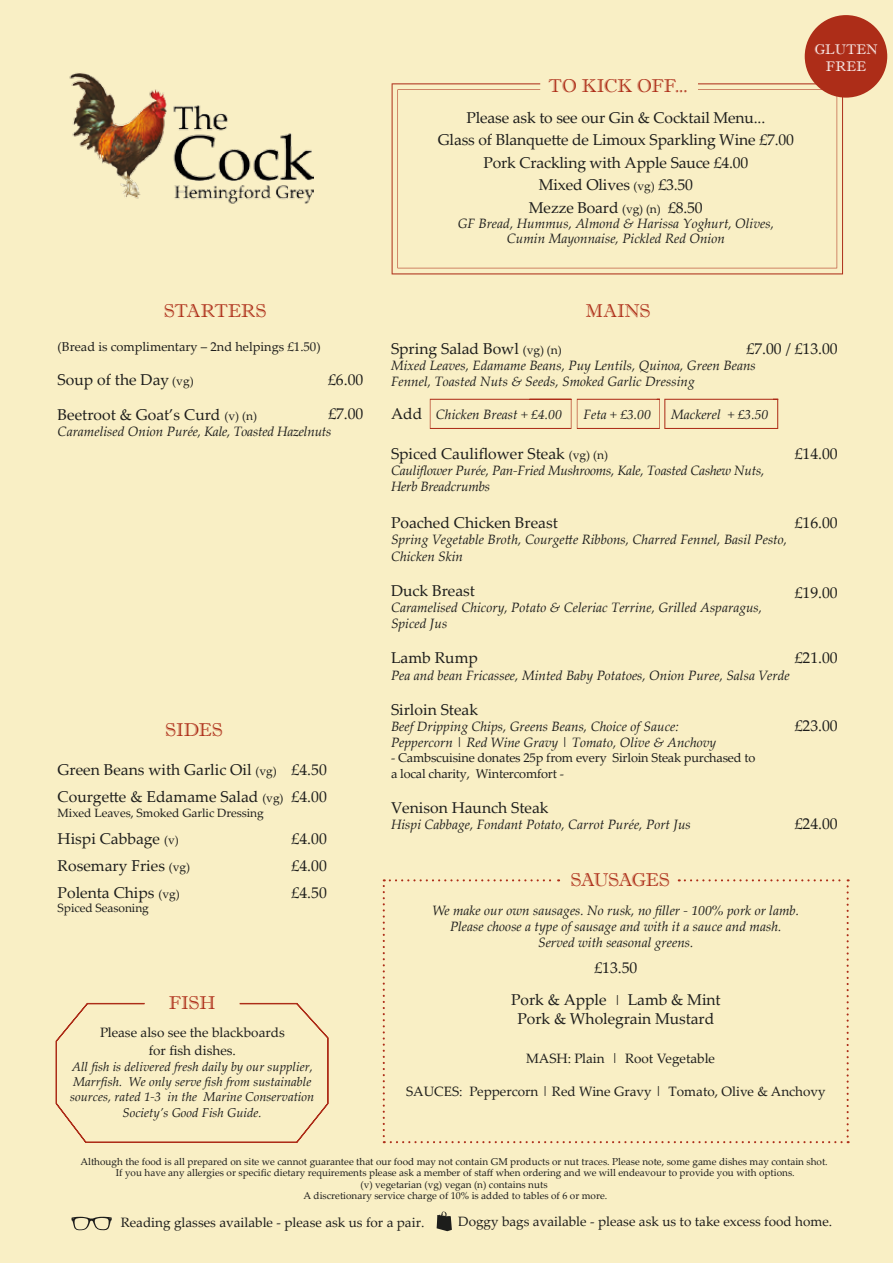
<style>
.page{position:relative;width:893px;height:1263px;background:#f9efc5}
.page>*{position:absolute;margin:0;border:0;box-sizing:border-box;transform-origin:0 0}
.t1{font:18.6px "Imprint MT Shadow";letter-spacing:-.01em;color:#ad2d18}
.t2{font:15.6px/27px "Palatino Linotype";color:#1d1d1b}
.t3{font:13.8px/16.6px "Imprint MT Shadow";letter-spacing:.01em;color:#fff;text-align:center}
.t4{font:italic 13.5px/16.2px "Palatino Linotype";color:#1d1d1b}
.t5{font:13.5px/18px "Palatino Linotype";color:#1d1d1b;text-align:center}
.t6{font:italic 13.5px/16.2px "Palatino Linotype";letter-spacing:-.02em;color:#1d1d1b}
.t7{font:italic 12.9px/15.5px "Palatino Linotype";color:#1d1d1b;text-align:center}
.t8{font:12.9px "Palatino Linotype";color:#1d1d1b}
.t9{font:12.75px/15.3px "Palatino Linotype";letter-spacing:-.015em;color:#1d1d1b}
.t10{font:12px "Palatino Linotype";letter-spacing:-.005em;color:#1d1d1b}
.t11{font:10.05px/11.4px "Palatino Linotype";color:#1d1d1b;text-align:center}
.s1{font-size:12px}
.s2{font-style:normal;font-size:15.6px}
.s3{font-size:13.5px}
</style>
<div class="page">
<svg style="left:392px;top:83px;width:451px;height:191px"></svg>
<svg style="left:397px;top:89px;width:440px;height:179px"></svg>
<img style="left:69px;top:73px;width:244px;height:131px">
<svg style="left:383px;top:879px;width:466px;height:264px"></svg>
<svg style="left:430px;top:399px;width:141px;height:30px"></svg>
<svg style="left:577px;top:399px;width:201px;height:30px"></svg>
<svg style="left:55px;top:1002px;width:274px;height:141px"></svg>
<svg style="left:72px;top:1217px;width:40px;height:13px"></svg>
<svg style="left:437px;top:1211px;width:15px;height:20px"></svg>
<div style="left:805px;top:15px;width:82px;height:83px;background:#ad2d18;border-radius:50%"></div>
<h1 class="t1" style="left:164px;top:300px;width:104px">STARTERS</h1>
<p class="t8" style="left:58px;top:337px;width:264px">(Bread is complimentary – 2nd helpings £1.50)</p>
<p class="t2" style="left:58px;top:366px;width:138px">Soup of the Day <span class="s1">(vg)</span></p>
<p class="t2" style="left:58px;top:401px;width:201px">Beetroot &amp; Goat’s Curd <span class="s1">(v) (n)</span></p>
<p class="t6" style="left:58px;top:423px;width:275px">Caramelised Onion Purée, Kale, Toasted Hazelnuts</p>
<p class="t2" style="left:328px;top:362px;width:37px;line-height:34.2px">£6.00 £7.00</p>
<h1 class="t1" style="left:165px;top:718px;width:59px">SIDES</h1>
<p class="t2" style="left:58px;top:756px;width:227px">Green Beans with Garlic Oil <span class="s1">(vg)<br></span>Courgette &amp; Edamame Salad <span class="s1">(vg)</span></p>
<p class="t10" style="left:58px;top:804px;width:208px">Mixed Leaves, Smoked Garlic Dressing</p>
<p class="t2" style="left:58px;top:824px;width:134px">Hispi Cabbage <span class="s1">(v)<br></span>Rosemary Fries <span class="s1">(vg)<br></span>Polenta Chips <span class="s1">(vg)</span></p>
<p class="t10" style="left:58px;top:899px;width:93px">Spiced Seasoning</p>
<p class="t2" style="left:292px;top:756px;width:37px">£4.50 £4.00</p>
<p class="t2" style="left:292px;top:824px;width:37px;text-align:justify">£4.00 £4.00 £4.50</p>
<h1 class="t1" style="left:169px;top:992px;width:48px">FISH</h1>
<p class="t5" style="left:100px;top:1023px;width:186px">Please also see the blackboards for fish dishes.</p>
<p class="t7" style="left:70px;top:1058px;width:246px">All fish is delivered fresh daily by our supplier, Marrfish. We only serve fish from sustainable sources, rated 1-3 in the Marine Conservation Society’s Good Fish Guide.</p>
<h1 class="t1" style="left:549px;top:75px;width:140px">TO KICK OFF...</h1>
<p class="t2" style="left:438px;top:106px;width:358px;line-height:22.5px;text-align:center">Please ask to see our Gin &amp; Cocktail Menu...<br>Glass of Blanquette de Limoux Sparkling Wine £7.00<br>Pork Crackling with Apple Sauce £4.00<br>Mixed Olives <span class="s1">(vg)</span> £3.50<br>Mezze Board <span class="s1">(vg) (n)</span> £8.50</p>
<p class="t4" style="left:458px;top:215px;width:318px;line-height:15px;text-align:center">GF Bread, Hummus, Almond &amp; Harissa Yoghurt, Olives,<br>Cumin Mayonnaise, Pickled Red Onion</p>
<p class="t3" style="left:814px;top:41px;width:64px">GLUTEN<br>FREE</p>
<h1 class="t1" style="left:586px;top:300px;width:66px">MAINS</h1>
<p class="t2" style="left:746px;top:334px;width:93px">£7.00 / £13.00</p>
<p class="t2" style="left:391px;top:334px;width:172px">Spring Salad Bowl <span class="s1">(vg) (n)</span></p>
<p class="t4" style="left:391px;top:357px;width:366px">Mixed Leaves, Edamame Beans, Puy Lentils, Quinoa, Green Beans<br>Fennel, Toasted Nuts &amp; Seeds, Smoked Garlic Dressing</p>
<p class="t4" style="left:391px;top:406px;width:172px"><span class="s2">Add</span> Chicken Breast + £4.00</p>
<p class="t4" style="left:584px;top:406px;width:69px">Feta + £3.00</p>
<p class="t4" style="left:671px;top:406px;width:99px">Mackerel + £3.50</p>
<p class="t2" style="left:391px;top:439px;width:219px">Spiced Cauliflower Steak <span class="s1">(vg) (n)</span></p>
<p class="t6" style="left:391px;top:462px;width:375px">Cauliflower Purée, Pan-Fried Mushrooms, Kale, Toasted Cashew Nuts,<br>Herb Breadcrumbs</p>
<p class="t2" style="left:391px;top:509px;width:168px">Poached Chicken Breast</p>
<p class="t4" style="left:391px;top:531px;width:398px">Spring Vegetable Broth, Courgette Ribbons, Charred Fennel, Basil Pesto,<br>Chicken Skin</p>
<p class="t2" style="left:391px;top:576px;width:86px">Duck Breast</p>
<p class="t4" style="left:391px;top:599px;width:373px">Caramelised Chicory, Potato &amp; Celeriac Terrine, Grilled Asparagus,<br>Spiced Jus</p>
<p class="t2" style="left:391px;top:644px;width:89px">Lamb Rump</p>
<p class="t4" style="left:391px;top:666px;width:400px">Pea and bean Fricassee, Minted Baby Potatoes, Onion Puree, Salsa Verde</p>
<p class="t2" style="left:391px;top:695px;width:89px">Sirloin Steak</p>
<p class="t4" style="left:391px;top:718px;width:327px">Beef Dripping Chips, Greens Beans, Choice of Sauce:<br>Peppercorn | Red Wine Gravy | Tomato, Olive &amp; Anchovy</p>
<p class="t9" style="left:391px;top:750px;width:366px">- Cambscuisine donates 25p from every Sirloin Steak purchased to a local charity, Wintercomfort -</p>
<p class="t2" style="left:391px;top:793px;width:159px">Venison Haunch Steak</p>
<p class="t4" style="left:391px;top:816px;width:301px">Hispi Cabbage, Fondant Potato, Carrot Purée, Port Jus</p>
<p class="t2" style="left:795px;top:439px;width:45px">£14.00</p>
<p class="t2" style="left:795px;top:509px;width:45px">£16.00</p>
<p class="t2" style="left:795px;top:579px;width:45px">£19.00</p>
<p class="t2" style="left:795px;top:644px;width:45px">£21.00</p>
<p class="t2" style="left:795px;top:712px;width:45px">£23.00</p>
<p class="t2" style="left:795px;top:810px;width:45px">£24.00</p>
<h1 class="t1" style="left:570px;top:869px;width:101px">SAUSAGES</h1>
<p class="t4" style="left:432px;top:902px;width:368px;text-align:center">We make our own sausages. No rusk, no filler - 100% pork or lamb.<br>Please choose a type of sausage and with it a sauce and mash.<br>Served with seasonal greens.</p>
<p class="t2" style="left:511px;top:951px;width:211px;line-height:31.5px;text-align:center">£13.50<br>Pork &amp; Apple <span class="s3">|</span> Lamb &amp; Mint</p>
<p class="t2" style="left:517px;top:1004px;width:198px">Pork &amp; Wholegrain Mustard</p>
<p class="t5" style="left:526px;top:1048px;width:191px">MASH: Plain | Root Vegetable</p>
<p class="t5" style="left:406px;top:1081px;width:421px">SAUCES: Peppercorn | Red Wine Gravy | Tomato, Olive &amp; Anchovy</p>
<p class="t11" style="left:80px;top:1155px;width:749px">Although the food is all prepared on site we cannot guarantee that our food may not contain GM products or nut traces. Please note, some game dishes may contain shot.<br>If you have any allergies or specific dietary requirements please ask a member of staff when ordering and we will endeavour to provide you with options.<br>(v) vegetarian (vg) vegan (n) contains nuts<br>A discretionary service charge of 10% is added to tables of 6 or more.</p>
<p class="t5" style="left:121px;top:1213px;width:305px">Reading glasses available - please ask us for a pair.</p>
<p class="t5" style="left:458px;top:1212px;width:376px">Doggy bags available - please ask us to take excess food home.</p>
</div>
